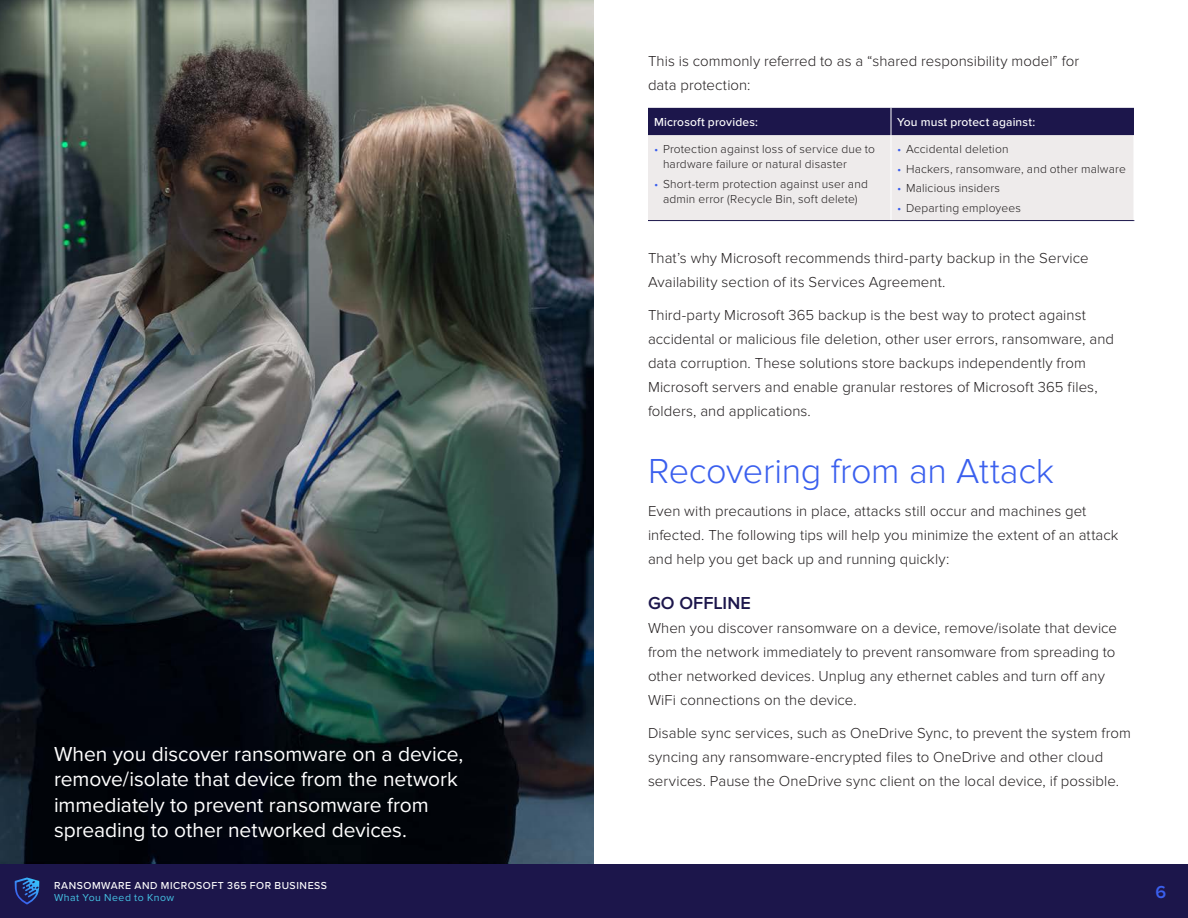
<style>
.page{position:relative;width:1188px;height:918px;background:#fff}
.page>*{position:absolute;margin:0;border:0;box-sizing:border-box;transform-origin:0 0}
.Subhead_1{font:300 36px "Proxima Nova";letter-spacing:-.01em;color:#3a5fee}
.t1{font:21px/25.5px "Proxima Nova";letter-spacing:-.005em;color:#fff}
.Subhead_2{font:600 18px "Proxima Nova";letter-spacing:.005em;color:#1c164b}
.t2{font:600 18px "Proxima Nova";color:#3a5fee}
.t3{font:300 15px/24px "Proxima Nova";letter-spacing:.005em;color:#231f20}
.t4{font:300 12px/15px "Proxima Nova";letter-spacing:.015em;color:#231f20}
.table_heads{font:500 12px "Proxima Nova";letter-spacing:.015em;color:#fff}
.t5{font:500 10.5px "Proxima Nova";letter-spacing:.05em;color:#fff}
.t6{font:10.5px "Proxima Nova";letter-spacing:.045em;color:#44c2e3}
.s1{color:#3a5fee}
</style>
<div class="page">
<div style="left:0;top:864px;width:1188px;height:54px;background:#1c164b"></div>
<svg style="left:14px;top:878px;width:26px;height:26px"></svg>
<img style="left:0;top:0;width:594px;height:864px">
<svg style="left:648px;top:108px;width:486px;height:112px;background:#bbb7c4"></svg>
<hr style="left:891px;top:135px;width:1px;height:85px;background:#fff">
<hr style="left:648px;top:220px;width:243px;height:1px;background:#1c164b">
<hr style="left:891px;top:220px;width:243px;height:1px;background:#1c164b">
<p class="t1" style="left:54px;top:740px;width:411px">When you discover ransomware on a device, remove/isolate that device from the network immediately to prevent ransomware from spreading to other networked devices.</p>
<p class="t3" style="left:648px;top:49px;width:433px">This is commonly referred to as a “shared responsibility model” for data protection:</p>
<p class="table_heads" style="left:654px;top:113px;width:105px">Microsoft provides:</p>
<p class="table_heads" style="left:897px;top:113px;width:140px">You must protect against:</p>
<p class="t4" style="left:663px;top:142px;width:214px;text-indent:-9px"><span class="s1">•</span> Protection against loss of service due to hardware failure or natural disaster</p>
<p class="t4" style="left:654px;top:176px;width:215px;text-align:center"><span class="s1">•</span> Short-term protection against user and admin error (Recycle Bin, soft delete)</p>
<p class="t4" style="left:897px;top:142px;width:113px"><span class="s1">•</span> Accidental deletion</p>
<p class="t4" style="left:897px;top:161px;width:230px"><span class="s1">•</span> Hackers, ransomware, and other malware</p>
<p class="t4" style="left:897px;top:181px;width:105px"><span class="s1">•</span> Malicious insiders</p>
<p class="t4" style="left:897px;top:200px;width:126px"><span class="s1">•</span> Departing employees</p>
<p class="t3" style="left:648px;top:246px;width:442px">That’s why Microsoft recommends third-party backup in the Service<br>Availability section of its Services Agreement.</p>
<p class="t3" style="left:648px;top:303px;width:468px">Third-party Microsoft 365 backup is the best way to protect against accidental or malicious file deletion, other user errors, ransomware, and data corruption. These solutions store backups independently from Microsoft servers and enable granular restores of Microsoft 365 files, folders, and applications.</p>
<p class="Subhead_1" style="left:648px;top:450px;width:408px">Recovering from an Attack</p>
<p class="t3" style="left:648px;top:499px;width:472px">Even with precautions in place, attacks still occur and machines get infected. The following tips will help you minimize the extent of an attack and help you get back up and running quickly:</p>
<p class="Subhead_2" style="left:648px;top:593px;width:104px">GO OFFLINE</p>
<p class="t3" style="left:648px;top:616px;width:471px">When you discover ransomware on a device, remove/isolate that device from the network immediately to prevent ransomware from spreading to other networked devices. Unplug any ethernet cables and turn off any WiFi connections on the device.</p>
<p class="t3" style="left:648px;top:721px;width:484px">Disable sync services, such as OneDrive Sync, to prevent the system from syncing any ransomware-encrypted files to OneDrive and other cloud services. Pause the OneDrive sync client on the local device, if possible.</p>
<p class="t5" style="left:54px;top:878px;width:275px">RANSOMWARE AND MICROSOFT 365 FOR BUSINESS</p>
<p class="t6" style="left:54px;top:890px;width:122px">What You Need to Know</p>
<p class="t2" style="left:1156px;top:882px;width:12px">6</p>
</div>
